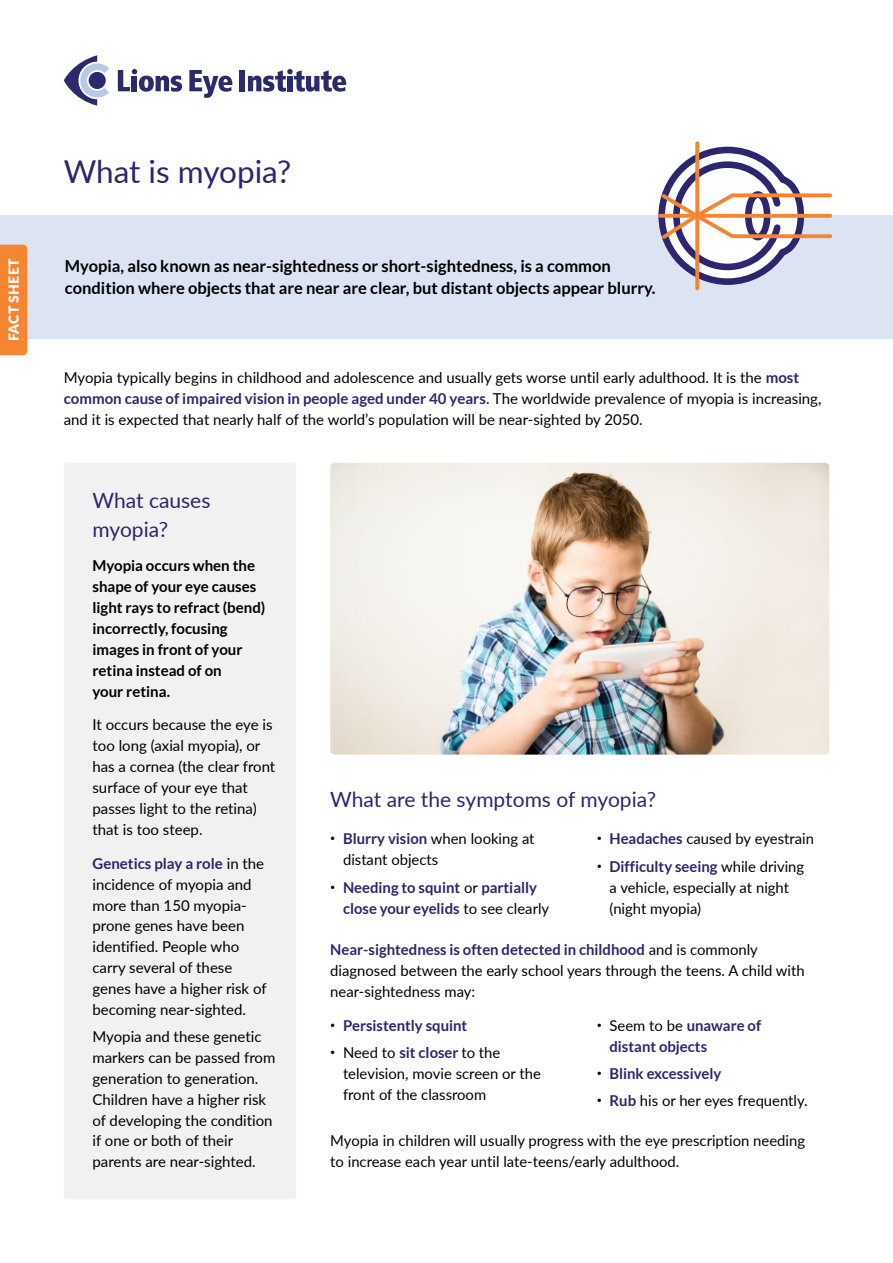
<style>
.page{position:relative;width:893px;height:1263px;background:#fff}
.page>*{position:absolute;margin:0;border:0;box-sizing:border-box;transform-origin:0 0}
.t1{font:31.5px "Lato";color:#2b266d}
.t2{font:21px/28.5px "Lato";color:#2b266d}
.t3{font:700 16.5px/22.8px "Lato";color:#000}
.t4{font:15px/21px "Lato";color:#000}
.t5{font:700 15px/20.9px "Lato";color:#000}
.t6{font:700 15px/21px "Lato";color:#2b266d}
.t7{font:900 13.8px "Lato";letter-spacing:.02em;color:#fff}
.s1{font-weight:700;color:#2b266d}
.s2{font-weight:400;color:#000}
</style>
<div class="page">
<div style="left:64px;top:463px;width:232px;height:736px;background:#f1f1f2;border-radius:4px"></div>
<svg style="left:64px;top:55px;width:45px;height:51px"></svg>
<div style="left:89px;top:72px;width:17px;height:17px;background:#2c2a6c;border-radius:50%"></div>
<svg style="left:118px;top:69px;width:64px;height:23px"></svg>
<svg style="left:189px;top:70px;width:43px;height:28px"></svg>
<div style="left:240px;top:70px;width:5px;height:21px;background:#2c2a6c"></div>
<svg style="left:248px;top:69px;width:98px;height:23px"></svg>
<div style="left:0;top:216px;width:893px;height:123px;background:#dce4f4"></div>
<div style="left:0;top:245px;width:27px;height:110px;background:#f58531"></div>
<img style="left:330px;top:463px;width:499px;height:292px">
<svg style="left:657px;top:143px;width:176px;height:145px"></svg>
<svg style="left:695px;top:143px;width:4px;height:145px"></svg>
<p class="t7" style="left:4px;top:341px;width:84px;rotate:-90deg">FACT SHEET</p>
<h1 class="t1" style="left:64px;top:149px;width:229px">What is myopia?</h1>
<p class="t3" style="left:65px;top:254px;width:592px">Myopia, also known as near-sightedness or short-sightedness, is a common condition where objects that are near are clear, but distant objects appear blurry.</p>
<p class="t4" style="left:64px;top:367px;width:759px">Myopia typically begins in childhood and adolescence and usually gets worse until early adulthood. It is the <span class="s1">most common cause of impaired vision in people aged under 40 years</span>. The worldwide prevalence of myopia is increasing, and it is expected that nearly half of the world’s population will be near-sighted by 2050.</p>
<h2 class="t2" style="left:92px;top:485px;width:119px">What causes myopia?</h2>
<p class="t5" style="left:92px;top:555px;width:174px">Myopia occurs when the shape of your eye causes light rays to refract (bend) incorrectly, focusing images in front of your retina instead of on<br>your retina.</p>
<p class="t4" style="left:92px;top:714px;width:184px">It occurs because the eye is too long (axial myopia), or has a cornea (the clear front surface of your eye that passes light to the retina) that is too steep.</p>
<p class="t4" style="left:92px;top:852px;width:176px"><span class="s1">Genetics play a role</span> in the incidence of myopia and more than 150 myopia&shy;prone genes have been identified. People who carry several of these genes have a higher risk of becoming near-sighted.</p>
<p class="t4" style="left:92px;top:1025px;width:184px">Myopia and these genetic markers can be passed from generation to generation.<br>Children have a higher risk of developing the condition if one or both of their parents are near-sighted.</p>
<h2 class="t2" style="left:330px;top:784px;width:327px">What are the symptoms of myopia?</h2>
<p class="t4" style="left:343px;top:827px;width:193px;text-indent:-13px"><sup>•</sup> <span class="s1">Blurry vision</span> when looking at distant objects</p>
<p class="t6" style="left:343px;top:876px;width:208px;text-indent:-13px"><sup>•</sup> Needing to squint <span class="s2">or</span> partially close your eyelids <span class="s2">to see clearly</span></p>
<p class="t4" style="left:597px;top:827px;width:219px"><sup>•</sup> <span class="s1">Headaches</span> caused by eyestrain</p>
<p class="t4" style="left:609px;top:855px;width:196px;text-indent:-13px"><sup>•</sup> <span class="s1">Difficulty seeing</span> while driving a vehicle, especially at night (night myopia)</p>
<p class="t4" style="left:330px;top:938px;width:476px"><span class="s1">Near-sightedness is often detected in childhood</span> and is commonly diagnosed between the early school years through the teens. A child with near-sightedness may:</p>
<p class="t6" style="left:330px;top:1014px;width:139px"><sup>•</sup> Persistently squint</p>
<p class="t4" style="left:343px;top:1041px;width:199px;text-indent:-13px"><sup>•</sup> Need to <span class="s1">sit closer</span> to the television, movie screen or the front of the classroom</p>
<p class="t6" style="left:609px;top:1014px;width:153px;text-indent:-13px"><sup>•</sup> <span class="s2">Seem to be</span> unaware of distant objects</p>
<p class="t6" style="left:597px;top:1063px;width:126px"><sup>•</sup> Blink excessively</p>
<p class="t4" style="left:597px;top:1090px;width:212px"><sup>•</sup> <span class="s1">Rub</span> his or her eyes frequently.</p>
<p class="t4" style="left:330px;top:1130px;width:476px">Myopia in children will usually progress with the eye prescription needing to increase each year until late-teens/early adulthood.</p>
</div>
